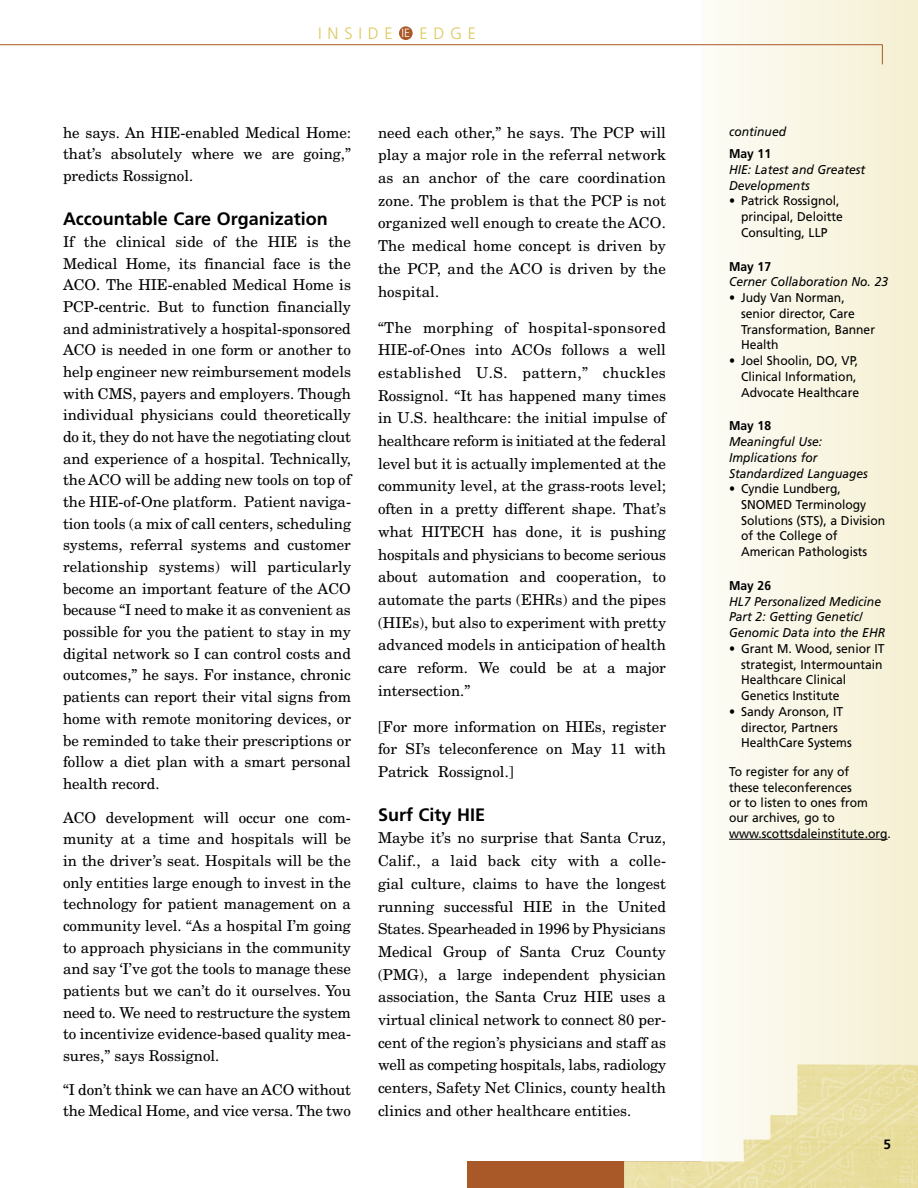
<style>
.page{position:relative;width:918px;height:1188px;background:#fff}
.page>*{position:absolute;margin:0;border:0;box-sizing:border-box;transform-origin:0 0}
.t1{font:700 18px "Frutiger";color:#000}
.t2{font:300 16.5px "Frutiger";letter-spacing:.35em;color:#dbc95f}
.t3{font:15px/22.6px "New Century Schlbk";color:#000;text-align:justify}
.t4{font:700 13.5px "Frutiger";color:#000}
.t5{font:12.75px/15.8px "Frutiger";color:#000;scale:.95 1}
.t6{font:italic 12.75px/15.8px "Frutiger";color:#000;scale:.95 1}
.t7{font:700 12.75px "Frutiger";color:#000;scale:.95 1}
.t8{font:300 12px "Frutiger";color:#fff}
</style>
<div class="page">
<div style="left:468px;top:1161px;width:269px;height:27px;background:#a95827"></div>
<div style="left:702px;top:0;width:216px;height:1188px;background:linear-gradient(to right,#fdfcf7,#f5f0d2)"></div>
<img style="left:624px;top:1064px;width:294px;height:124px">
<svg style="left:882px;top:44px;width:1px;height:20px"></svg>
<hr style="left:0;top:44px;width:882px;height:1px;background:#a95827">
<div style="left:399px;top:26px;width:14px;height:14px;background:#a95827;border-radius:50%"></div>
<hr style="left:729px;top:839px;width:159px;height:1px;background:#000">
<p class="t2" style="left:318px;top:24px;width:52px">INSIDE</p>
<p class="t2" style="left:419px;top:24px;width:58px">EDGE</p>
<p class="t8" style="left:401px;top:26px;width:8px">IE</p>
<p class="t3" style="left:63px;top:121px;width:290px;line-height:21.8px">he says. An HIE-enabled Medical Home: that’s absolutely where we are going,” predicts Rossignol.</p>
<p class="t1" style="left:63px;top:208px;width:266px">Accountable Care Organization</p>
<p class="t3" style="left:63px;top:230px;width:290px;line-height:21.6px">If the clinical side of the HIE is the Medical Home, its financial face is the ACO. The HIE-enabled Medical Home is PCP-centric. But to function financially and administratively a hospital-sponsored ACO is needed in one form or another to help engineer new reimbursement models with CMS, payers and employers. Though individual physicians could theoretically do it, they do not have the negotiating clout and experience of a hospital. Technically, the ACO will be adding new tools on top of the HIE-of-One platform. Patient naviga&shy;tion tools (a mix of call centers, scheduling systems, referral systems and customer relationship systems) will particularly become an important feature of the ACO because “I need to make it as convenient as possible for you the patient to stay in my digital network so I can control costs and outcomes,” he says. For instance, chronic patients can report their vital signs from home with remote monitoring devices, or be reminded to take their prescriptions or follow a diet plan with a smart personal health record.</p>
<p class="t3" style="left:63px;top:806px;width:290px;line-height:21.6px">ACO development will occur one com&shy;munity at a time and hospitals will be in the driver’s seat. Hospitals will be the only entities large enough to invest in the technology for patient management on a community level. “As a hospital I’m going to approach physicians in the community and say ‘I’ve got the tools to manage these patients but we can’t do it ourselves. You need to. We need to restructure the system to incentivize evidence-based quality mea&shy;sures,” says Rossignol.</p>
<p class="t3" style="left:63px;top:1078px;width:290px;line-height:21.8px">“I don’t think we can have an ACO without the Medical Home, and vice versa. The two</p>
<p class="t3" style="left:378px;top:121px;width:290px">need each other,” he says. The PCP will play a major role in the referral network as an anchor of the care coordination zone. The problem is that the PCP is not organized well enough to create the ACO.<br>The medical home concept is driven by the PCP, and the ACO is driven by the hospital.</p>
<p class="t3" style="left:378px;top:316px;width:290px">“The morphing of hospital-sponsored HIE-of-Ones into ACOs follows a well established U.S. pattern,” chuckles Rossignol. “It has happened many times in U.S. healthcare: the initial impulse of healthcare reform is initiated at the federal level but it is actually implemented at the community level, at the grass-roots level; often in a pretty different shape. That’s what HITECH has done, it is pushing hospitals and physicians to become serious about automation and cooperation, to automate the parts (EHRs) and the pipes (HIEs), but also to experiment with pretty advanced models in anticipation of health care reform. We could be at a major intersection.”</p>
<p class="t3" style="left:378px;top:715px;width:290px">[For more information on HIEs, register for SI’s teleconference on May 11 with Patrick Rossignol.]</p>
<p class="t1" style="left:378px;top:804px;width:109px">Surf City HIE</p>
<p class="t3" style="left:378px;top:826px;width:290px">Maybe it’s no surprise that Santa Cruz, Calif., a laid back city with a colle&shy;gial culture, claims to have the longest running successful HIE in the United States. Spearheaded in 1996 by Physicians Medical Group of Santa Cruz County (PMG), a large independent physician association, the Santa Cruz HIE uses a virtual clinical network to connect 80 per&shy;cent of the region’s physicians and staff as well as competing hospitals, labs, radiology centers, Safety Net Clinics, county health clinics and other healthcare entities.</p>
<p class="t6" style="left:729px;top:123px;width:62px">continued</p>
<p class="t7" style="left:729px;top:146px;width:46px">May 11</p>
<p class="t6" style="left:729px;top:161px;width:145px">HIE: Latest and Greatest<br>Developments</p>
<p class="t5" style="left:741px;top:193px;width:109px;text-indent:-12px">• Patrick Rossignol, principal, Deloitte<br>Consulting, LLP</p>
<p class="t7" style="left:729px;top:259px;width:46px">May 17</p>
<p class="t6" style="left:729px;top:274px;width:169px">Cerner Collaboration No. 23</p>
<p class="t5" style="left:741px;top:290px;width:143px;text-indent:-12px">• Judy Van Norman, senior director, Care<br>Transformation, Banner<br>Health</p>
<p class="t5" style="left:741px;top:353px;width:126px;text-indent:-12px">• Joel Shoolin, DO, VP,<br>Clinical Information,<br>Advocate Healthcare</p>
<p class="t7" style="left:729px;top:418px;width:46px">May 18</p>
<p class="t6" style="left:729px;top:434px;width:148px">Meaningful Use:<br>Implications for<br>Standardized Languages</p>
<p class="t5" style="left:741px;top:481px;width:153px;text-indent:-12px">• Cyndie Lundberg,<br>SNOMED Terminology<br>Solutions (STS), a Division of the College of<br>American Pathologists</p>
<p class="t7" style="left:729px;top:578px;width:46px">May 26</p>
<p class="t6" style="left:729px;top:593px;width:166px">HL7 Personalized Medicine<br>Part 2: Getting Genetic/<br>Genomic Data into the EHR</p>
<p class="t5" style="left:741px;top:641px;width:153px;text-indent:-12px">• Grant M. Wood, senior IT strategist, Intermountain<br>Healthcare Clinical<br>Genetics Institute</p>
<p class="t5" style="left:741px;top:704px;width:118px;text-indent:-12px">• Sandy Aronson, IT director, Partners<br>HealthCare Systems</p>
<p class="t5" style="left:729px;top:764px;width:172px">To register for any of<br>these teleconferences<br>or to listen to ones from<br>our archives, go to www.scottsdaleinstitute.org.</p>
<p class="t4" style="left:883px;top:1136px;width:9px">5</p>
</div>
